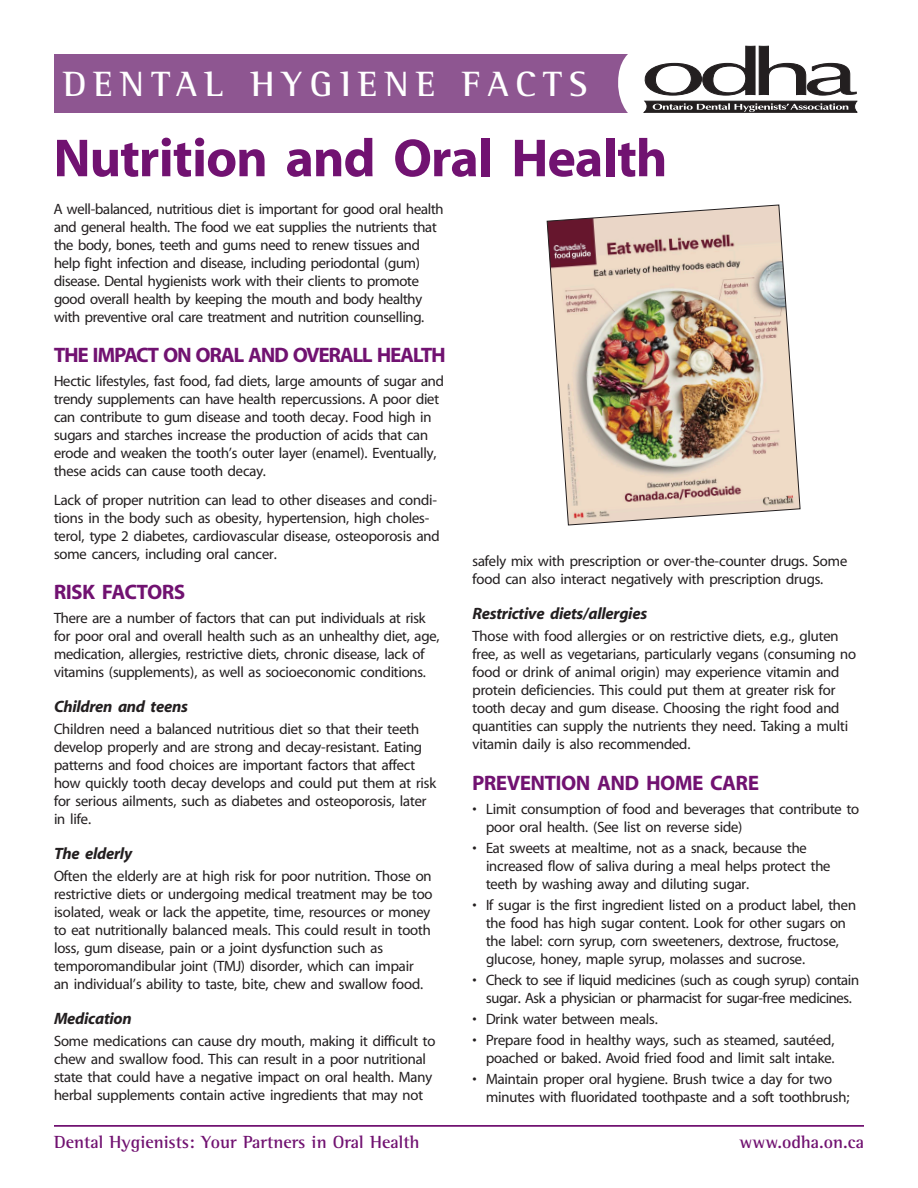
<style>
.page{position:relative;width:918px;height:1188px;background:#fff}
.page>*{position:absolute;margin:0;border:0;box-sizing:border-box;transform-origin:0 0}
.heading{font:700 54px "Redford";color:#711271}
.t1{font:700 36px "Rotis Semi Serif";letter-spacing:.2em;color:#fff}
.subhead{font:700 21px "Redford";color:#711271}
.subhead-2{font:700 21px "Redford";letter-spacing:-.03em;color:#711271}
.t2{font:700 18px "Rotis Semi Serif";color:#711271}
._2nd_subhead{font:italic 700 16.5px "Redford";color:#231f20}
.body{font:15px/18px "Redford";color:#231f20}
.bullet_text{font:15px/18px "Redford";color:#231f20}
</style>
<div class="page">
<hr style="left:54px;top:1125px;width:810px;height:1px;background:#711271">
<div style="left:54px;top:54px;width:824px;height:58px;background:#8e5691"></div>
<div style="left:618px;top:41px;width:277px;height:85px;background:#fff;border-radius:40px"></div>
<svg style="left:643px;top:46px;width:214px;height:67px"></svg>
<img style="left:546px;top:204px;width:255px;height:322px">
<p class="t1" style="left:63px;top:62px;width:526px">DENTAL HYGIENE FACTS</p>
<p class="heading" style="left:54px;top:130px;width:614px">Nutrition and Oral Health</p>
<p class="body" style="left:54px;top:200px;width:391px">A well-balanced, nutritious diet is important for good oral health and general health. The food we eat supplies the nutrients that the body, bones, teeth and gums need to renew tissues and help fight infection and disease, including periodontal (gum) disease. Dental hygienists work with their clients to promote good overall health by keeping the mouth and body healthy with preventive oral care treatment and nutrition counselling.</p>
<p class="subhead-2" style="left:54px;top:344px;width:393px">THE IMPACT ON ORAL AND OVERALL HEALTH</p>
<p class="body" style="left:54px;top:373px;width:391px">Hectic lifestyles, fast food, fad diets, large amounts of sugar and trendy supplements can have health repercussions. A poor diet can contribute to gum disease and tooth decay. Food high in sugars and starches increase the production of acids that can erode and weaken the tooth’s outer layer (enamel). Eventually, these acids can cause tooth decay.</p>
<p class="body" style="left:54px;top:491px;width:387px">Lack of proper nutrition can lead to other diseases and condi&shy;tions in the body such as obesity, hypertension, high choles&shy;terol, type 2 diabetes, cardiovascular disease, osteoporosis and some cancers, including oral cancer.</p>
<p class="subhead" style="left:54px;top:581px;width:133px">RISK FACTORS</p>
<p class="body" style="left:54px;top:610px;width:387px">There are a number of factors that can put individuals at risk for poor oral and overall health such as an unhealthy diet, age, medication, allergies, restrictive diets, chronic disease, lack of vitamins (supplements), as well as socioeconomic conditions.</p>
<p class="_2nd_subhead" style="left:54px;top:698px;width:135px">Children and teens</p>
<p class="body" style="left:54px;top:721px;width:384px">Children need a balanced nutritious diet so that their teeth develop properly and are strong and decay-resistant. Eating patterns and food choices are important factors that affect how quickly tooth decay develops and could put them at risk for serious ailments, such as diabetes and osteoporosis, later in life.</p>
<p class="_2nd_subhead" style="left:54px;top:845px;width:79px">The elderly</p>
<p class="body" style="left:54px;top:868px;width:380px">Often the elderly are at high risk for poor nutrition. Those on restrictive diets or undergoing medical treatment may be too isolated, weak or lack the appetite, time, resources or money to eat nutritionally balanced meals. This could result in tooth loss, gum disease, pain or a joint dysfunction such as temporomandibular joint (TMJ) disorder, which can impair<br>an individual’s ability to taste, bite, chew and swallow food.</p>
<p class="_2nd_subhead" style="left:54px;top:1010px;width:79px">Medication</p>
<p class="body" style="left:54px;top:1033px;width:383px">Some medications can cause dry mouth, making it difficult to chew and swallow food. This can result in a poor nutritional state that could have a negative impact on oral health. Many herbal supplements contain active ingredients that may not</p>
<p class="body" style="left:472px;top:553px;width:376px">safely mix with prescription or over-the-counter drugs. Some food can also interact negatively with prescription drugs.</p>
<p class="_2nd_subhead" style="left:472px;top:605px;width:176px">Restrictive diets/allergies</p>
<p class="body" style="left:472px;top:628px;width:385px">Those with food allergies or on restrictive diets, e.g., gluten free, as well as vegetarians, particularly vegans (consuming no food or drink of animal origin) may experience vitamin and protein deficiencies. This could put them at greater risk for tooth decay and gum disease. Choosing the right food and quantities can supply the nutrients they need. Taking a multi vitamin daily is also recommended.</p>
<p class="subhead" style="left:472px;top:772px;width:288px">PREVENTION AND HOME CARE</p>
<p class="bullet_text" style="left:486px;top:800px;width:375px;text-indent:-14px">• Limit consumption of food and beverages that contribute to poor oral health. (See list on reverse side)</p>
<p class="bullet_text" style="left:486px;top:839px;width:346px;text-indent:-14px">• Eat sweets at mealtime, not as a snack, because the increased flow of saliva during a meal helps protect the teeth by washing away and diluting sugar.</p>
<p class="bullet_text" style="left:486px;top:896px;width:372px;text-indent:-14px">• If sugar is the first ingredient listed on a product label, then the food has high sugar content. Look for other sugars on the label: corn syrup, corn sweeteners, dextrose, fructose, glucose, honey, maple syrup, molasses and sucrose.</p>
<p class="bullet_text" style="left:472px;top:972px;width:388px;text-align:center">• Check to see if liquid medicines (such as cough syrup) contain sugar. Ask a physician or pharmacist for sugar-free medicines.</p>
<p class="bullet_text" style="left:472px;top:1011px;width:187px">• Drink water between meals.</p>
<p class="bullet_text" style="left:472px;top:1032px;width:364px;text-align:right">• Prepare food in healthy ways, such as steamed, sautéed, poached or baked. Avoid fried food and limit salt intake.</p>
<p class="bullet_text" style="left:486px;top:1071px;width:365px;text-indent:-14px">• Maintain proper oral hygiene. Brush twice a day for two minutes with fluoridated toothpaste and a soft toothbrush;</p>
<p class="t2" style="left:54px;top:1131px;width:367px">Dental Hygienists: Your Partners in Oral Health</p>
<p class="t2" style="left:740px;top:1131px;width:126px">www.odha.on.ca</p>
</div>
